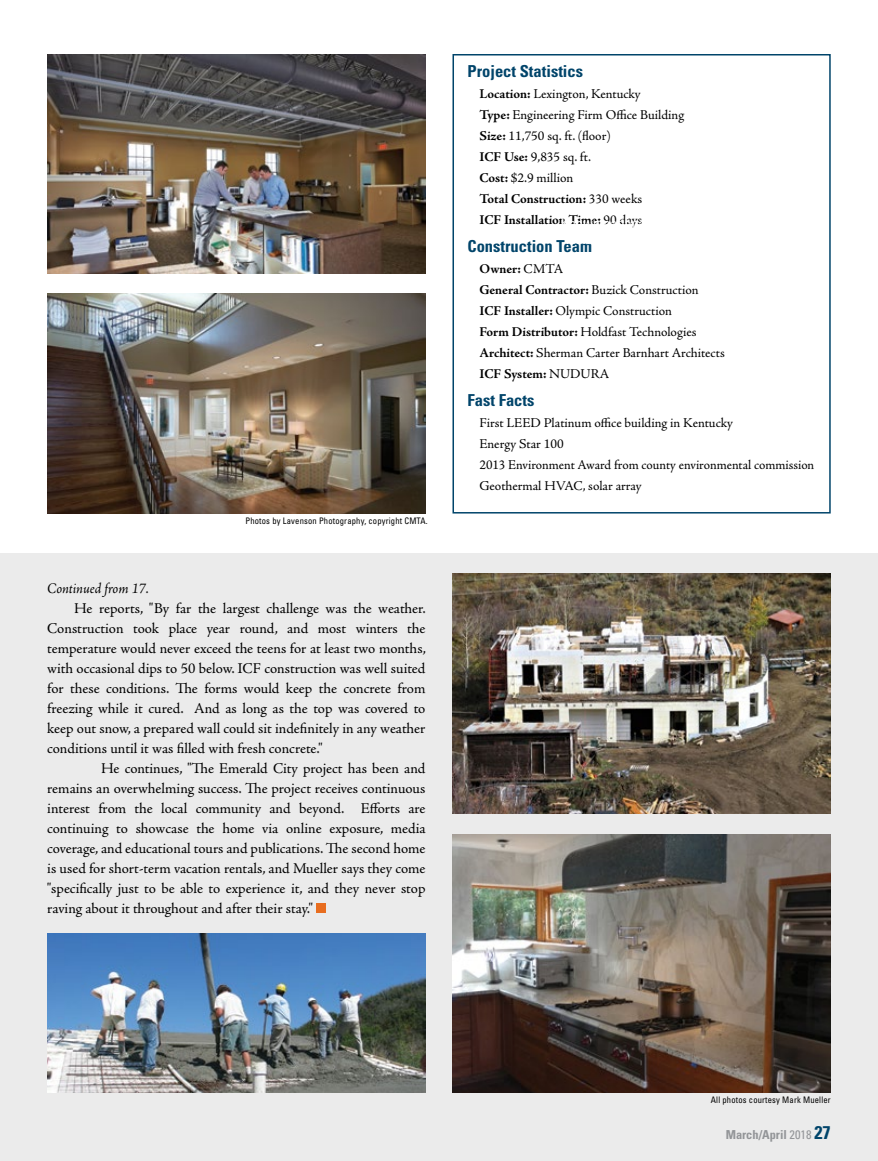
<style>
.page{position:relative;width:878px;height:1161px;background:#fff}
.page>*{position:absolute;margin:0;border:0;box-sizing:border-box;transform-origin:0 0}
.t1{font:700 condensed 16.5px "Univers";color:#00446a}
.t2{font:15px/20px "Adobe Jenson Pro";letter-spacing:-.005em;color:#000;text-align:justify}
.t3{font:italic 15px "Adobe Jenson Pro";letter-spacing:-.005em;color:#000;scale:.95 1}
.t4{font:13.5px/21px "Adobe Jenson Pro";letter-spacing:-.005em;color:#000}
.t5{font:700 condensed 12.3px "Univers";color:#939598}
.t6{font:condensed 9px "Univers";letter-spacing:.02em;color:#000;scale:.95 1}
.s1{font-weight:700}
.s2{font-weight:400}
.s3{font-size:18.3px;color:#00446a}
</style>
<div class="page">
<div style="left:0;top:554px;width:878px;height:607px;background:#ebebeb"></div>
<div style="left:452px;top:54px;width:378px;height:460px;border:2px solid #00446a"></div>
<img style="left:47px;top:294px;width:378px;height:220px">
<img style="left:47px;top:54px;width:378px;height:220px">
<div style="left:316px;top:904px;width:9px;height:9px;background:#e86d1f"></div>
<img style="left:452px;top:573px;width:378px;height:240px">
<img style="left:452px;top:834px;width:378px;height:259px">
<img style="left:47px;top:933px;width:378px;height:160px">
<p class="t6" style="left:245px;top:515px;width:193px">Photos by Lavenson Photography, copyright CMTA.</p>
<p class="t3" style="left:47px;top:580px;width:108px">Continued from 17.</p>
<p class="t2" style="left:47px;top:599px;width:380px;text-indent:27px">He reports, "By far the largest challenge was the weather.<br>Construction took place year round, and most winters the temperature would never exceed the teens for at least two months, with occasional dips to 50 below. ICF construction was well suited for these conditions. The forms would keep the concrete from freezing while it cured. And as long as the top was covered to keep out snow, a prepared wall could sit indefinitely in any weather conditions until it was filled with fresh concrete."</p>
<p class="t2" style="left:47px;top:759px;width:380px;text-indent:54px">He continues, "The Emerald City project has been and remains an overwhelming success. The project receives continuous interest from the local community and beyond. Efforts are continuing to showcase the home via online exposure, media coverage, and educational tours and publications. The second home is used for short-term vacation rentals, and Mueller says they come "specifically just to be able to experience it, and they never stop raving about it throughout and after their stay."</p>
<p class="t1" style="left:467px;top:61px;width:117px">Project Statistics</p>
<p class="t4" style="left:479px;top:84px;width:206px"><span class="s1">Location:</span> Lexington, Kentucky<br><span class="s1">Type:</span> Engineering Firm Office Building<br><span class="s1">Size:</span> 11,750 sq. ft. (floor)<br><span class="s1">ICF Use:</span> 9,835 sq. ft.<br><span class="s1">Cost:</span> $2.9 million<br><span class="s1">Total Construction:</span> 330 weeks<br><span class="s1">ICF Installation Time:</span> 90 days</p>
<p class="t1" style="left:467px;top:236px;width:126px">Construction Team</p>
<p class="t4" style="left:479px;top:259px;width:247px"><span class="s1">Owner:</span> CMTA<br><span class="s1">General Contractor:</span> Buzick Construction<br><span class="s1">ICF Installer:</span> Olympic Construction<br><span class="s1">Form Distributor:</span> Holdfast Technologies <span class="s1">Architect:</span> Sherman Carter Barnhart Architects <span class="s1">ICF System:</span> NUDURA</p>
<p class="t1" style="left:467px;top:390px;width:68px">Fast Facts</p>
<p class="t4" style="left:479px;top:412px;width:336px">First LEED Platinum office building in Kentucky<br>Energy Star 100<br>2013 Environment Award from county environmental commission Geothermal HVAC, solar array</p>
<p class="t6" style="left:711px;top:1094px;width:128px">All photos courtesy Mark Mueller</p>
<p class="t5" style="left:725px;top:1127px;width:106px">March/April <span class="s2">2018</span> <span class="s3">27</span></p>
<p class="t5" style="left:736px;top:1127px;width:52px">May June</p>
</div>
